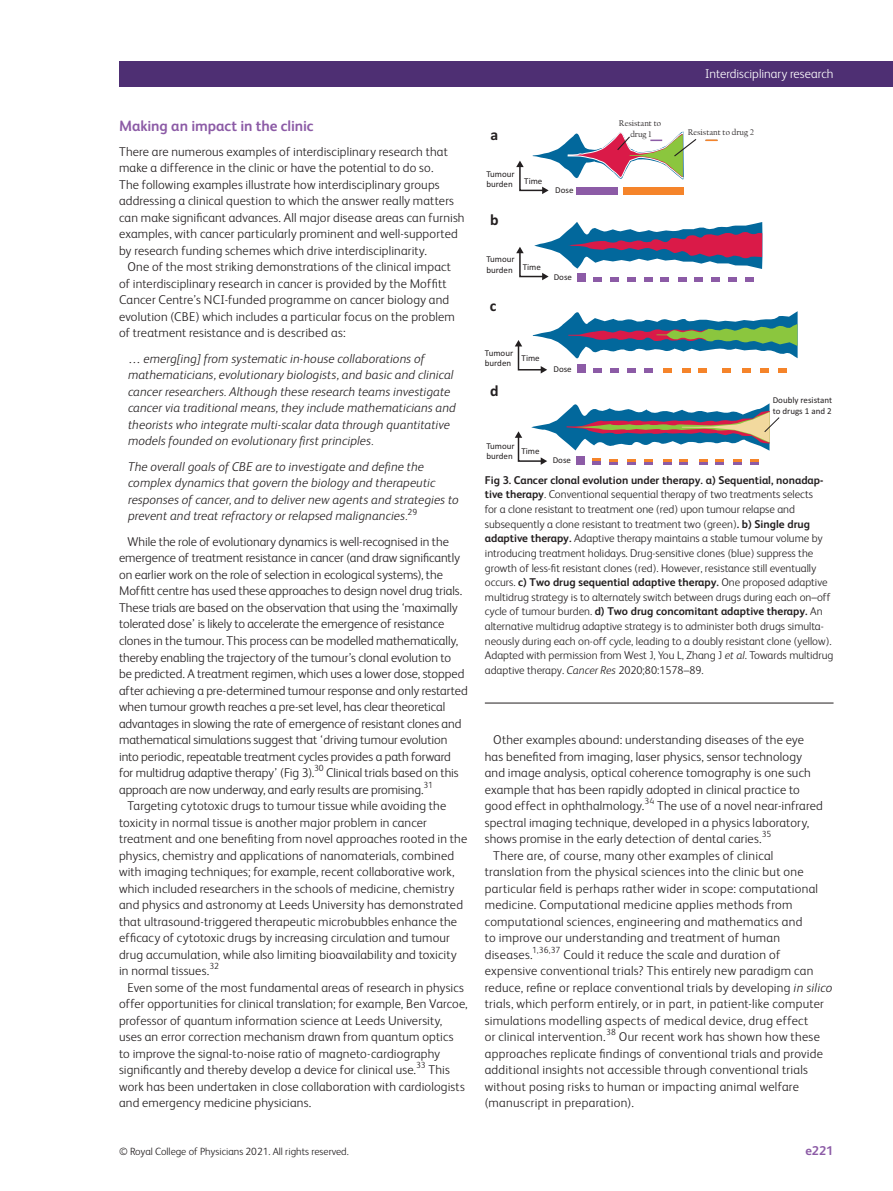
<style>
.page{position:relative;width:893px;height:1191px;background:#fff}
.page>*{position:absolute;margin:0;border:0;box-sizing:border-box;transform-origin:0 0}
.t1{font:700 15.75px "Calibri";color:#231f20}
.body_H1{font:700 15px "FS Albert";letter-spacing:-.005em;color:#8c5ba6}
.body_sec_P_Indent{font:300 12.75px/16.5px "FS Albert";letter-spacing:.01em;color:#231f20}
.body_sec_P_noIndent{font:italic 300 12.75px/16.5px "FS Albert";letter-spacing:.005em;color:#231f20}
.body_sec_P_noIndent-2{font:300 12.75px/16.5px "FS Albert";letter-spacing:.01em;color:#231f20}
.t2{font:300 12.75px "FS Albert";color:#fff}
.t3{font:700 12.75px "FS Albert";color:#8c5ba6}
.fig_caption_P_noInde{font:300 11.25px/14.7px "FS Albert";color:#231f20}
.t4{font:300 10.5px "FS Albert";color:#231f20}
.t5{font:9px/10.8px "Calibri";color:#231f20}
.body_sec_P_Indent-2{font:300 8.85px "FS Albert";color:#231f20}
.body_sec_P_noIndent-3{font:300 8.85px "FS Albert";color:#231f20}
.t6{font:8.55px/10.4px "Californian FB";color:#231f20;text-align:center}
.s1{font-style:normal}
.s2{font-weight:700}
.s3{font-style:italic}
</style>
<div class="page">
<div style="left:119px;top:62px;width:774px;height:25px;background:#4e2f73"></div>
<hr style="left:485px;top:702px;width:348px;height:1px;background:#231f20">
<div style="left:577px;top:187px;width:41px;height:8px;background:#8c5ba6"></div>
<div style="left:623px;top:187px;width:60px;height:8px;background:#f5842a"></div>
<div style="left:577px;top:273px;width:8px;height:9px;background:#8c5ba6"></div>
<div style="left:593px;top:277px;width:9px;height:5px;background:#8c5ba6"></div>
<div style="left:610px;top:277px;width:9px;height:5px;background:#8c5ba6"></div>
<div style="left:627px;top:277px;width:8px;height:5px;background:#8c5ba6"></div>
<div style="left:644px;top:277px;width:8px;height:5px;background:#8c5ba6"></div>
<div style="left:661px;top:277px;width:8px;height:5px;background:#8c5ba6"></div>
<div style="left:678px;top:277px;width:8px;height:5px;background:#8c5ba6"></div>
<div style="left:694px;top:277px;width:9px;height:5px;background:#8c5ba6"></div>
<div style="left:711px;top:277px;width:9px;height:5px;background:#8c5ba6"></div>
<div style="left:728px;top:277px;width:9px;height:5px;background:#8c5ba6"></div>
<div style="left:745px;top:277px;width:9px;height:5px;background:#8c5ba6"></div>
<svg style="left:516px;top:222px;width:246px;height:58px"></svg>
<svg style="left:515px;top:311px;width:283px;height:62px"></svg>
<svg style="left:515px;top:403px;width:265px;height:62px"></svg>
<svg style="left:516px;top:131px;width:181px;height:63px"></svg>
<p class="body_H1" style="left:119px;top:117px;width:196px">Making an impact in the clinic</p>
<p class="body_sec_P_noIndent-2" style="left:119px;top:143px;width:347px">There are numerous examples of interdisciplinary research that make a difference in the clinic or have the potential to do so.<br>The following examples illustrate how interdisciplinary groups addressing a clinical question to which the answer really matters can make significant advances. All major disease areas can furnish examples, with cancer particularly prominent and well-supported by research funding schemes which drive interdisciplinarity.</p>
<p class="body_sec_P_Indent" style="left:119px;top:259px;width:337px;text-indent:9px">One of the most striking demonstrations of the clinical impact of interdisciplinary research in cancer is provided by the Moffitt Cancer Centre’s NCI-funded programme on cancer biology and evolution (CBE) which includes a particular focus on the problem of treatment resistance and is described as:</p>
<p class="body_sec_P_noIndent" style="left:128px;top:350px;width:329px"><span class="s1">…</span> emerg[ing] from systematic in-house collaborations of mathematicians, evolutionary biologists, and basic and clinical cancer researchers. Although these research teams investigate cancer via traditional means, they include mathematicians and theorists who integrate multi-scalar data through quantitative models founded on evolutionary first principles.</p>
<p class="body_sec_P_noIndent" style="left:128px;top:458px;width:332px">The overall goals of CBE are to investigate and define the complex dynamics that govern the biology and therapeutic responses of cancer, and to deliver new agents and strategies to prevent and treat refractory or relapsed malignancies.</p>
<p class="body_sec_P_noIndent-3" style="left:408px;top:506px;width:11px">29</p>
<p class="body_sec_P_Indent" style="left:119px;top:533px;width:350px;text-indent:9px">While the role of evolutionary dynamics is well-recognised in the emergence of treatment resistance in cancer (and draw significantly on earlier work on the role of selection in ecological systems), the Moffitt centre has used these approaches to design novel drug trials.<br>These trials are based on the observation that using the ‘maximally tolerated dose’ is likely to accelerate the emergence of resistance clones in the tumour. This process can be modelled mathematically, thereby enabling the trajectory of the tumour’s clonal evolution to<br>be predicted. A treatment regimen, which uses a lower dose, stopped after achieving a pre-determined tumour response and only restarted when tumour growth reaches a pre-set level, has clear theoretical advantages in slowing the rate of emergence of resistant clones and mathematical simulations suggest that ‘driving tumour evolution into periodic, repeatable treatment cycles provides a path forward for multidrug adaptive therapy’ (Fig 3).</p>
<p class="body_sec_P_Indent-2" style="left:314px;top:763px;width:11px">30</p>
<p class="body_sec_P_Indent" style="left:119px;top:764px;width:341px;text-indent:207px">Clinical trials based on this approach are now underway, and early results are promising.</p>
<p class="body_sec_P_Indent-2" style="left:424px;top:779px;width:11px">31</p>
<p class="body_sec_P_Indent" style="left:119px;top:797px;width:350px;text-indent:9px">Targeting cytotoxic drugs to tumour tissue while avoiding the toxicity in normal tissue is another major problem in cancer treatment and one benefiting from novel approaches rooted in the physics, chemistry and applications of nanomaterials, combined with imaging techniques; for example, recent collaborative work, which included researchers in the schools of medicine, chemistry and physics and astronomy at Leeds University has demonstrated that ultrasound-triggered therapeutic microbubbles enhance the efficacy of cytotoxic drugs by increasing circulation and tumour drug accumulation, while also limiting bioavailability and toxicity in normal tissues.<sup>32</sup></p>
<p class="body_sec_P_Indent" style="left:119px;top:979px;width:350px;text-indent:9px">Even some of the most fundamental areas of research in physics offer opportunities for clinical translation; for example, Ben Varcoe, professor of quantum information science at Leeds University, uses an error correction mechanism drawn from quantum optics to improve the signal-to-noise ratio of magneto-cardiography significantly and thereby develop a device for clinical use.</p>
<p class="body_sec_P_Indent-2" style="left:416px;top:1060px;width:11px">33</p>
<p class="body_sec_P_Indent" style="left:119px;top:1061px;width:347px;text-indent:309px">This work has been undertaken in close collaboration with cardiologists and emergency medicine physicians.</p>
<p class="t1" style="left:491px;top:125px;width:9px">a</p>
<p class="t5" style="left:486px;top:168px;width:30px">Tumour burden</p>
<p class="t5" style="left:524px;top:175px;width:20px">Time</p>
<p class="t1" style="left:490px;top:210px;width:10px">b</p>
<p class="t5" style="left:555px;top:184px;width:20px">Dose</p>
<p class="t5" style="left:486px;top:254px;width:56px">Tumour burden Time</p>
<p class="t1" style="left:490px;top:296px;width:8px">c</p>
<p class="t5" style="left:554px;top:272px;width:20px">Dose</p>
<p class="t5" style="left:485px;top:347px;width:30px">Tumour burden</p>
<p class="t5" style="left:522px;top:353px;width:20px">Time</p>
<p class="t1" style="left:490px;top:381px;width:10px">d</p>
<p class="t5" style="left:553px;top:364px;width:20px">Dose</p>
<p class="t5" style="left:486px;top:440px;width:30px">Tumour burden</p>
<p class="t5" style="left:521px;top:446px;width:20px">Time</p>
<p class="t5" style="left:553px;top:454px;width:20px">Dose</p>
<p class="t6" style="left:619px;top:118px;width:44px">Resistant to drug 1</p>
<p class="t2" style="left:705px;top:66px;width:130px">Interdisciplinary research</p>
<p class="t6" style="left:688px;top:127px;width:68px">Resistant to drug 2</p>
<p class="t5" style="left:773px;top:395px;width:61px">Doubly resistant to drugs 1 and 2</p>
<p class="fig_caption_P_noInde" style="left:485px;top:472px;width:350px"><span class="s2">Fig 3. Cancer clonal evolution under therapy. a) Sequential, nonadap&shy;tive therapy</span>. Conventional sequential therapy of two treatments selects<br>for a clone resistant to treatment one (red) upon tumour relapse and subsequently a clone resistant to treatment two (green)<span class="s2">. b) Single drug adaptive therapy.</span> Adaptive therapy maintains a stable tumour volume by introducing treatment holidays. Drug-sensitive clones (blue) suppress the growth of less-fit resistant clones (red). However, resistance still eventually occurs. <span class="s2">c) Two drug sequential adaptive therapy.</span> One proposed adaptive multidrug strategy is to alternately switch between drugs during each on–off cycle of tumour burden. <span class="s2">d) Two drug concomitant adaptive therapy.</span> An alternative multidrug adaptive strategy is to administer both drugs simulta&shy;neously during each on-off cycle, leading to a doubly resistant clone (yellow).<br>Adapted with permission from West J, You L, Zhang J <span class="s3">et al</span>. Towards multidrug adaptive therapy. <span class="s3">Cancer Res</span> 2020;80:1578–89.</p>
<p class="body_sec_P_Indent" style="left:485px;top:731px;width:340px;text-indent:9px">Other examples abound: understanding diseases of the eye has benefited from imaging, laser physics, sensor technology and image analysis, optical coherence tomography is one such example that has been rapidly adopted in clinical practice to good effect in ophthalmology.<sup>34</sup> The use of a novel near-infrared spectral imaging technique, developed in a physics laboratory, shows promise in the early detection of dental caries.<sup>35</sup></p>
<p class="body_sec_P_Indent" style="left:485px;top:847px;width:349px;text-indent:9px">There are, of course, many other examples of clinical translation from the physical sciences into the clinic but one particular field is perhaps rather wider in scope: computational medicine. Computational medicine applies methods from computational sciences, engineering and mathematics and<br>to improve our understanding and treatment of human diseases.<sup>1,36,37</sup> Could it reduce the scale and duration of expensive conventional trials? This entirely new paradigm can reduce, refine or replace conventional trials by developing <span class="s3">in silico </span>trials, which perform entirely, or in part, in patient-like computer simulations modelling aspects of medical device, drug effect<br>or clinical intervention.<sup>38</sup> Our recent work has shown how these approaches replicate findings of conventional trials and provide additional insights not accessible through conventional trials without posing risks to human or impacting animal welfare (manuscript in preparation).</p>
<p class="t4" style="left:119px;top:1145px;width:231px">© Royal College of Physicians 2021. All rights reserved.</p>
<p class="t3" style="left:805px;top:1143px;width:30px">e221</p>
</div>
